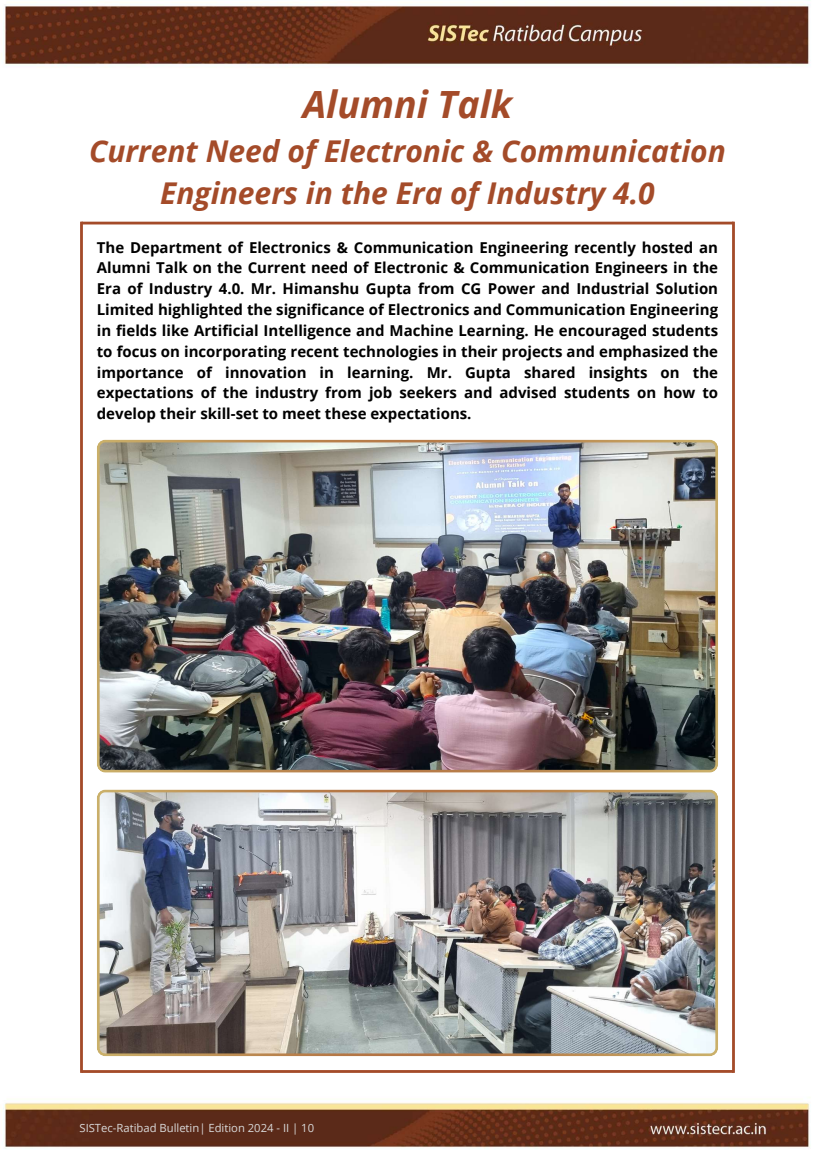
<style>
.page{position:relative;width:815px;height:1153px;background:#fff}
.page>*{position:absolute;margin:0;border:0;box-sizing:border-box;transform-origin:0 0}
.t1{font:italic 700 37.5px "Open Sans";color:#a44b29}
.t2{font:italic 700 30px/41.6px "Open Sans";color:#a44b29;text-align:center}
.t3{font:700 15px/20.9px "Open Sans";color:#000;text-align:justify}
.t4{font:11.25px "Open Sans";color:#d9d9d9}
</style>
<div class="page">
<img style="left:1px;top:0;width:809px;height:1149px">
<hr style="left:81px;top:221px;width:652px;height:3px;background:#a44b29">
<hr style="left:81px;top:1069px;width:652px;height:3px;background:#a44b29">
<hr style="left:732px;top:221px;width:2px;height:851px;background:#a44b29">
<hr style="left:80px;top:221px;width:3px;height:851px;background:#a44b29">
<img style="left:97px;top:439px;width:621px;height:333px">
<img style="left:97px;top:789px;width:621px;height:266px">
<h1 class="t1" style="left:303px;top:78px;width:211px">Alumni Talk</h1>
<h2 class="t2" style="left:89px;top:130px;width:638px">Current Need of Electronic &amp; Communication<br>Engineers in the Era of Industry 4.0</h2>
<p class="t3" style="left:97px;top:236px;width:622px">The Department of Electronics &amp; Communication Engineering recently hosted an Alumni Talk on the Current need of Electronic &amp; Communication Engineers in the Era of Industry 4.0. Mr. Himanshu Gupta from CG Power and Industrial Solution Limited highlighted the significance of Electronics and Communication Engineering in fields like Artificial Intelligence and Machine Learning. He encouraged students to focus on incorporating recent technologies in their projects and emphasized the importance of innovation in learning. Mr. Gupta shared insights on the expectations of the industry from job seekers and advised students on how to develop their skill-set to meet these expectations.</p>
<p class="t4" style="left:79px;top:1119px;width:236px">SISTec-Ratibad Bulletin| Edition 2024 - II | 10</p>
</div>
